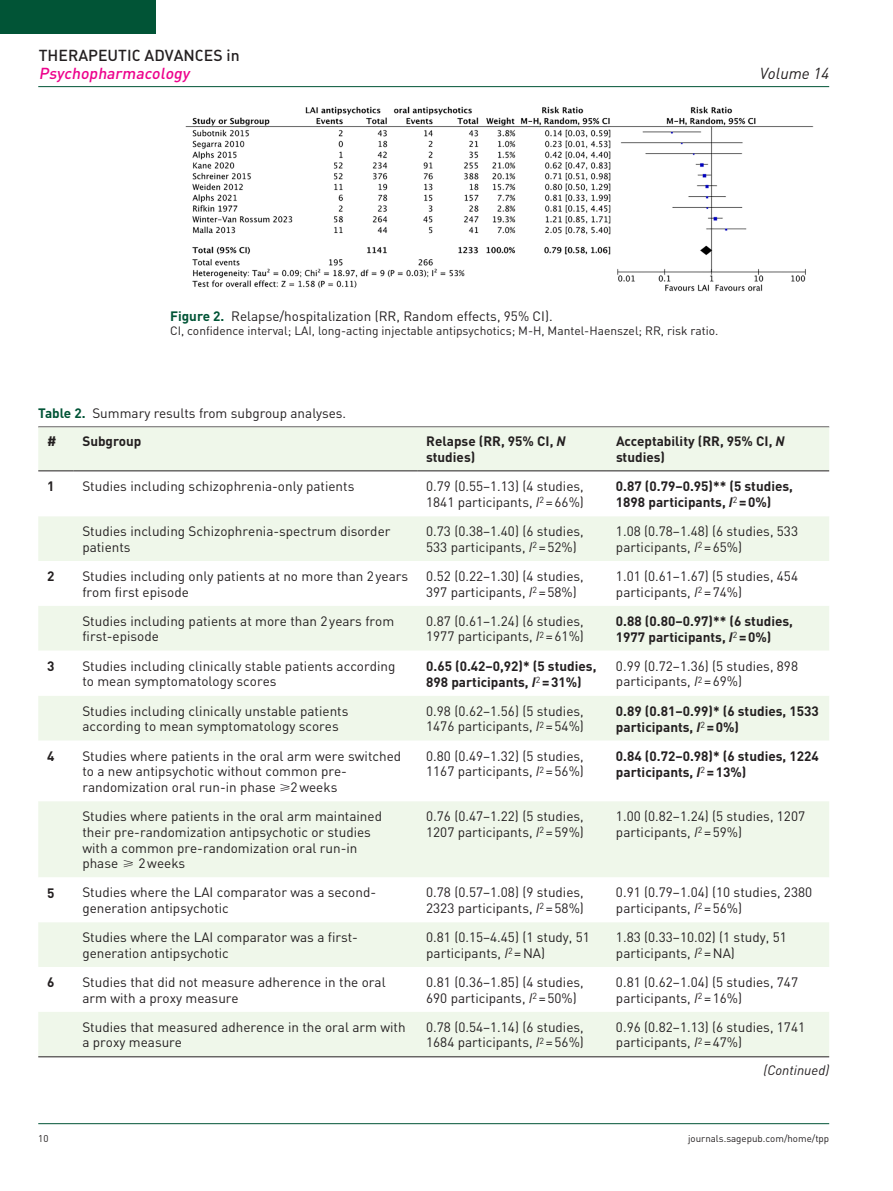
<style>
.page{position:relative;width:893px;height:1191px;background:#fff}
.page>*{position:absolute;margin:0;border:0;box-sizing:border-box;transform-origin:0 0}
.t1{font:15.75px "DIN Medium Alternate";color:#231f20}
.t2{font:italic 15.75px "DIN Medium Alternate";color:#ed028c}
.t3{font:italic 15.75px "DIN";color:#231f20}
.t4{font:13.5px/15.8px "DIN";color:#231f20}
.t5{font:700 13.5px/15.8px "DIN";color:#231f20}
.t6{font:italic 13.5px "DIN";color:#231f20}
.t7{font:12px "DIN";color:#231f20}
.t8{font:9.75px "DIN";color:#231f20}
.s1{font-weight:700;color:#015436}
.s2{font-weight:700}
.s3{font-style:italic}
</style>
<div class="page">
<hr style="left:38px;top:86px;width:791px;height:1px;background:#015436">
<hr style="left:38px;top:1123px;width:791px;height:1px;background:#015436">
<div style="left:0;top:0;width:155px;height:34px;background:#015436"></div>
<img style="left:185px;top:106px;width:629px;height:186px">
<hr style="left:38px;top:426px;width:791px;height:1px;background:#231f20">
<div style="left:38px;top:427px;width:791px;height:629px;background:#eff7ea"></div>
<svg style="left:38px;top:471px;width:791px;height:540px"></svg>
<hr style="left:38px;top:470px;width:35px;height:1px;background:#231f20">
<hr style="left:73px;top:470px;width:344px;height:1px;background:#231f20">
<hr style="left:417px;top:470px;width:190px;height:1px;background:#231f20">
<hr style="left:607px;top:470px;width:222px;height:1px;background:#231f20">
<hr style="left:38px;top:1056px;width:791px;height:1px;background:#231f20">
<p class="t1" style="left:39px;top:45px;width:202px">THERAPEUTIC ADVANCES IN</p>
<p class="t2" style="left:39px;top:63px;width:152px">Psychopharmacology</p>
<p class="t3" style="left:760px;top:63px;width:71px">Volume 14</p>
<p class="t4" style="left:170px;top:308px;width:384px"><span class="s1">Figure 2.</span> Relapse/hospitalization (RR, Random effects, 95% CI).</p>
<p class="t7" style="left:170px;top:323px;width:550px">CI, confidence interval; LAI, long-acting injectable antipsychotics; M-H, Mantel-Haenszel; RR, risk ratio.</p>
<p class="t4" style="left:47px;top:398px;width:300px;line-height:28.5px;text-indent:-9px"><span class="s1">Table 2.</span> Summary results from subgroup analyses. <span class="s2">#</span></p>
<p class="t5" style="left:82px;top:433px;width:61px">Subgroup</p>
<p class="t5" style="left:426px;top:433px;width:141px">Relapse (RR, 95% CI, <span class="s3">N </span>studies)</p>
<p class="t5" style="left:616px;top:433px;width:170px">Acceptability (RR, 95% CI, <span class="s3">N </span>studies)</p>
<p class="t5" style="left:47px;top:478px;width:9px">1</p>
<p class="t4" style="left:82px;top:478px;width:273px">Studies including schizophrenia-only patients</p>
<p class="t4" style="left:426px;top:478px;width:159px">0.79 (0.55–1.13) (4 studies,<br>1841 participants, <span class="s3">I</span><sup>2</sup> =66%)</p>
<p class="t5" style="left:616px;top:478px;width:178px">0.87 (0.79–0.95)** (5 studies,<br>1898 participants, <span class="s3">I</span><sup>2</sup> =0%)</p>
<p class="t4" style="left:82px;top:523px;width:310px">Studies including Schizophrenia-spectrum disorder patients</p>
<p class="t4" style="left:426px;top:523px;width:159px">0.73 (0.38–1.40) (6 studies,<br>533 participants, <span class="s3">I</span><sup>2</sup> =52%)</p>
<p class="t4" style="left:616px;top:523px;width:184px">1.08 (0.78–1.48) (6 studies, 533 participants, <span class="s3">I</span><sup>2</sup> =65%)</p>
<p class="t5" style="left:47px;top:568px;width:9px">2</p>
<p class="t4" style="left:82px;top:568px;width:327px">Studies including only patients at no more than 2years from first episode</p>
<p class="t4" style="left:426px;top:568px;width:159px">0.52 (0.22–1.30) (4 studies,<br>397 participants, <span class="s3">I</span><sup>2</sup> =58%)</p>
<p class="t4" style="left:616px;top:568px;width:184px">1.01 (0.61–1.67) (5 studies, 454 participants, <span class="s3">I</span><sup>2</sup> =74%)</p>
<p class="t4" style="left:82px;top:612px;width:313px">Studies including patients at more than 2years from first-episode</p>
<p class="t4" style="left:426px;top:612px;width:159px">0.87 (0.61–1.24) (6 studies,<br>1977 participants, <span class="s3">I</span><sup>2</sup> =61%)</p>
<p class="t5" style="left:616px;top:612px;width:178px">0.88 (0.80–0.97)** (6 studies,<br>1977 participants, <span class="s3">I</span><sup>2</sup> =0%)</p>
<p class="t5" style="left:47px;top:657px;width:9px">3</p>
<p class="t4" style="left:82px;top:657px;width:315px">Studies including clinically stable patients according to mean symptomatology scores</p>
<p class="t5" style="left:426px;top:657px;width:172px">0.65 (0.42–0,92)* (5 studies,<br>898 participants, <span class="s3">I</span><sup>2</sup> =31%)</p>
<p class="t4" style="left:616px;top:657px;width:184px">0.99 (0.72–1.36) (5 studies, 898 participants, <span class="s3">I</span><sup>2</sup> =69%)</p>
<p class="t4" style="left:82px;top:702px;width:268px">Studies including clinically unstable patients according to mean symptomatology scores</p>
<p class="t4" style="left:426px;top:702px;width:159px">0.98 (0.62–1.56) (5 studies,<br>1476 participants, <span class="s3">I</span><sup>2</sup> =54%)</p>
<p class="t5" style="left:616px;top:702px;width:204px">0.89 (0.81–0.99)* (6 studies, 1533 participants, <span class="s3">I</span><sup>2</sup> =0%)</p>
<p class="t5" style="left:47px;top:747px;width:9px">4</p>
<p class="t4" style="left:82px;top:747px;width:320px">Studies where patients in the oral arm were switched to a new antipsychotic without common pre&shy;randomization oral run-in phase ⩾2weeks</p>
<p class="t4" style="left:426px;top:747px;width:159px">0.80 (0.49–1.32) (5 studies,<br>1167 participants, <span class="s3">I</span><sup>2</sup> =56%)</p>
<p class="t5" style="left:616px;top:747px;width:204px">0.84 (0.72–0.98)* (6 studies, 1224 participants, <span class="s3">I</span><sup>2</sup> =13%)</p>
<p class="t4" style="left:82px;top:808px;width:301px">Studies where patients in the oral arm maintained their pre-randomization antipsychotic or studies with a common pre-randomization oral run-in phase ⩾ 2weeks</p>
<p class="t4" style="left:426px;top:808px;width:159px">0.76 (0.47–1.22) (5 studies,<br>1207 participants, <span class="s3">I</span><sup>2</sup> =59%)</p>
<p class="t4" style="left:616px;top:808px;width:191px">1.00 (0.82–1.24) (5 studies, 1207 participants, <span class="s3">I</span><sup>2</sup> =59%)</p>
<p class="t5" style="left:47px;top:884px;width:9px">5</p>
<p class="t4" style="left:82px;top:884px;width:295px">Studies where the LAI comparator was a second&shy;generation antipsychotic</p>
<p class="t4" style="left:426px;top:884px;width:159px">0.78 (0.57–1.08) (9 studies,<br>2323 participants, <span class="s3">I</span><sup>2</sup> =58%)</p>
<p class="t4" style="left:616px;top:884px;width:198px">0.91 (0.79–1.04) (10 studies, 2380 participants, <span class="s3">I</span><sup>2</sup> =56%)</p>
<p class="t4" style="left:82px;top:929px;width:277px">Studies where the LAI comparator was a first&shy;generation antipsychotic</p>
<p class="t4" style="left:426px;top:929px;width:165px">0.81 (0.15–4.45) (1 study, 51 participants, <span class="s3">I</span><sup>2</sup> =NA)</p>
<p class="t4" style="left:616px;top:929px;width:172px">1.83 (0.33–10.02) (1 study, 51 participants, <span class="s3">I</span><sup>2</sup> =NA)</p>
<p class="t5" style="left:47px;top:973px;width:9px">6</p>
<p class="t4" style="left:82px;top:974px;width:305px">Studies that did not measure adherence in the oral arm with a proxy measure</p>
<p class="t4" style="left:426px;top:974px;width:159px">0.81 (0.36–1.85) (4 studies,<br>690 participants, <span class="s3">I</span><sup>2</sup> =50%)</p>
<p class="t4" style="left:616px;top:974px;width:184px">0.81 (0.62–1.04) (5 studies, 747 participants, <span class="s3">I</span><sup>2</sup> =16%)</p>
<p class="t4" style="left:82px;top:1018px;width:325px">Studies that measured adherence in the oral arm with a proxy measure</p>
<p class="t4" style="left:426px;top:1018px;width:159px">0.78 (0.54–1.14) (6 studies,<br>1684 participants, <span class="s3">I</span><sup>2</sup> =56%)</p>
<p class="t4" style="left:616px;top:1018px;width:191px">0.96 (0.82–1.13) (6 studies, 1741 participants, <span class="s3">I</span><sup>2</sup> =47%)</p>
<p class="t6" style="left:763px;top:1062px;width:67px">(Continued)</p>
<p class="t8" style="left:38px;top:1132px;width:12px">10</p>
<p class="t8" style="left:688px;top:1132px;width:143px">journals.sagepub.com/home/tpp</p>
</div>
